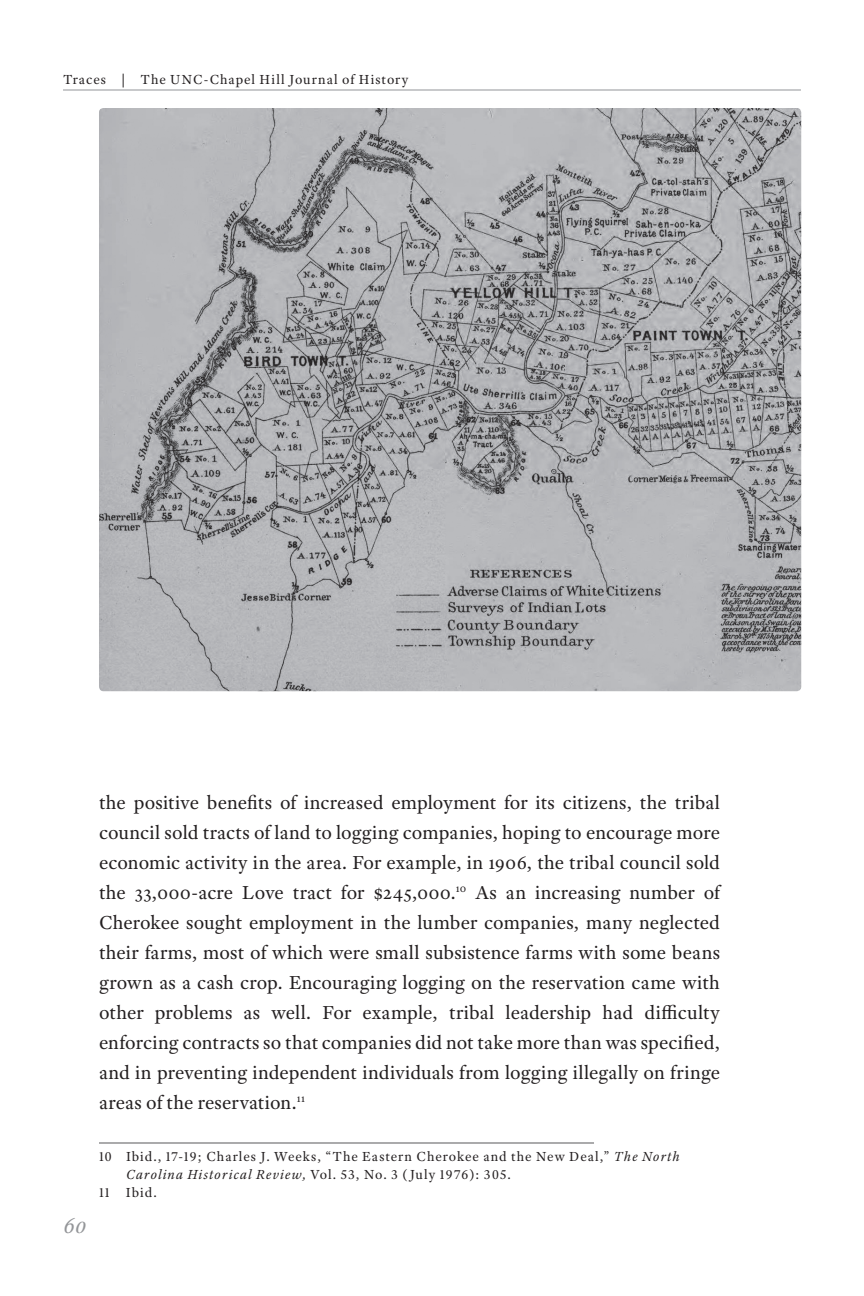
<style>
.page{position:relative;width:864px;height:1296px;background:#fff}
.page>*{position:absolute;margin:0;border:0;box-sizing:border-box;transform-origin:0 0}
.t1{font:italic 24px "Adobe Text Pro";color:#939598}
.t2{font:20px/30px "Adobe Text Pro";letter-spacing:.005em;color:#231f20;text-align:justify}
.t3{font:14px "Adobe Text Pro";letter-spacing:.065em;color:#231f20}
.s1{font-style:italic}
</style>
<div class="page">
<hr style="left:63px;top:90px;width:738px;height:1px;background:#939598">
<hr style="left:99px;top:1142px;width:495px;height:1px;background:#57585a">
<img style="left:99px;top:108px;width:702px;height:583px">
<p class="t3" style="left:63px;top:70px;width:347px">Traces | The UNC-Chapel Hill Journal of History</p>
<p class="t2" style="left:99px;top:787px;width:623px">the positive benefits of increased employment for its citizens, the tribal council sold tracts of land to logging companies, hoping to encourage more economic activity in the area. For example, in 1906, the tribal council sold the 33,000-acre Love tract for $245,000.<sup>10</sup> As an increasing number of Cherokee sought employment in the lumber companies, many neglected their farms, most of which were small subsistence farms with some beans grown as a cash crop. Encouraging logging on the reservation came with other problems as well. For example, tribal leadership had difficulty enforcing contracts so that companies did not take more than was specified, and in preventing independent individuals from logging illegally on fringe areas of the reservation.<sup>11</sup></p>
<p class="t1" style="left:63px;top:1210px;width:25px">60</p>
<p class="t3" style="left:99px;top:1148px;width:582px">10 Ibid., 17-19; Charles J. Weeks, “The Eastern Cherokee and the New Deal,” <span class="s1">The North</span></p>
<p class="t3" style="left:126px;top:1166px;width:387px"><span class="s1">Carolina Historical Review,</span> Vol. 53, No. 3 (July 1976): 305.</p>
<p class="t3" style="left:99px;top:1184px;width:59px">11 Ibid.</p>
</div>
